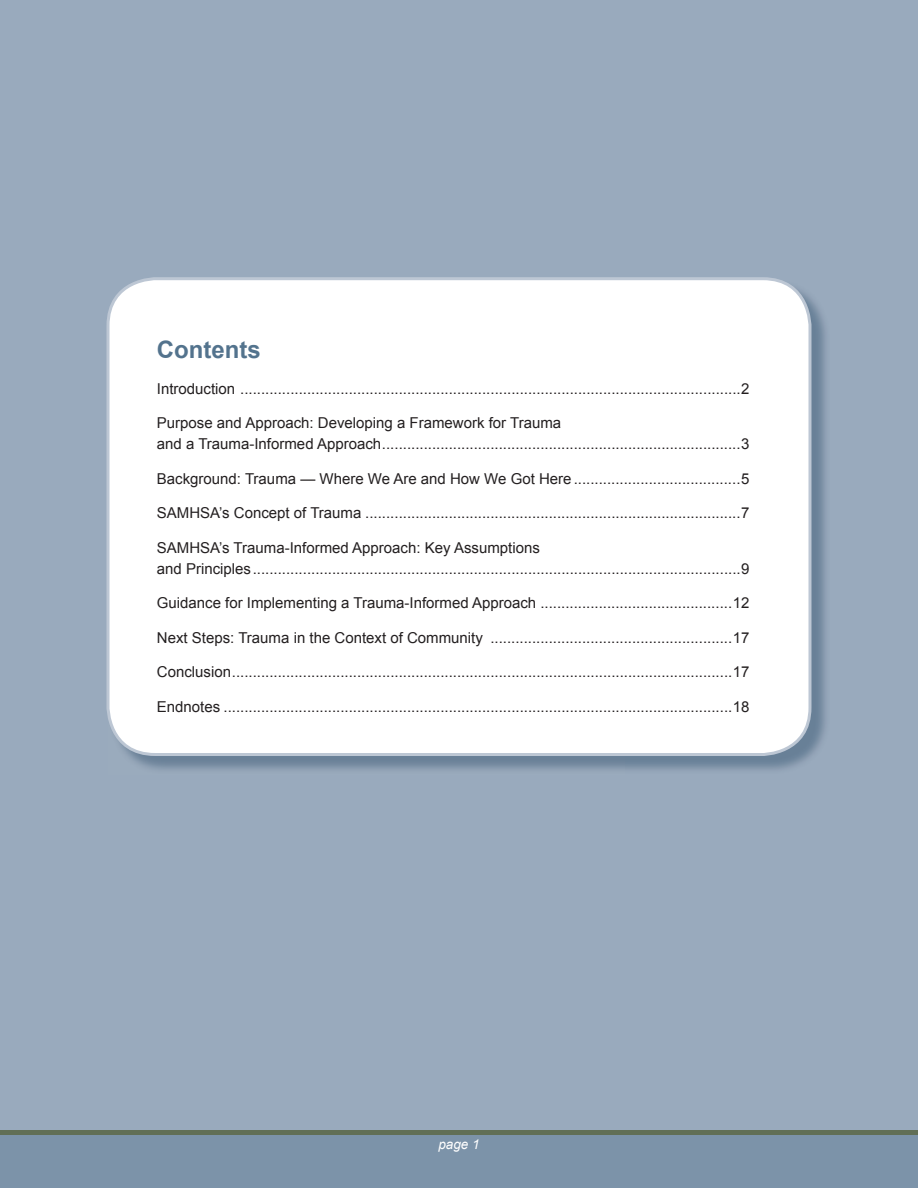
<style>
.page{position:relative;width:918px;height:1188px;background:#fff}
.page>*{position:absolute;margin:0;border:0;box-sizing:border-box;transform-origin:0 0}
.t1{font:700 24px "Arial";color:#53738d}
.t2{font:15px/21px "Arial";color:#231f20}
.t3{font:italic 13.5px "Arial";color:#fff}
</style>
<div class="page">
<div style="left:0;top:1130px;width:918px;height:58px;background:linear-gradient(to right,#616f56,#616f56)"></div>
<div style="left:0;top:1136px;width:918px;height:52px;background:#7c93a9"></div>
<div style="left:0;top:0;width:918px;height:1130px;background:#99aabd"></div>
<img style="left:110px;top:281px;width:716px;height:489px">
<div style="left:108px;top:279px;width:702px;height:475px;background:#fff;border-radius:47px"></div>
<div style="left:106px;top:277px;width:706px;height:479px;border:3px solid #bdc7d4;border-radius:47px"></div>
<h1 class="t1" style="left:157px;top:333px;width:105px">Contents</h1>
<p class="t2" style="left:157px;top:378px;width:594px">Introduction ........................................................................................................................2</p>
<p class="t2" style="left:157px;top:413px;width:594px">Purpose and Approach: Developing a Framework for Trauma<br>and a Trauma-Informed Approach ......................................................................................3</p>
<p class="t2" style="left:157px;top:468px;width:594px">Background: Trauma — Where We Are and How We Got Here ........................................5</p>
<p class="t2" style="left:157px;top:503px;width:594px">SAMHSA’s Concept of Trauma ..........................................................................................7</p>
<p class="t2" style="left:157px;top:537px;width:594px">SAMHSA’s Trauma-Informed Approach: Key Assumptions<br>and Principles .....................................................................................................................9</p>
<p class="t2" style="left:157px;top:593px;width:594px">Guidance for Implementing a Trauma-Informed Approach ..............................................12</p>
<p class="t2" style="left:157px;top:627px;width:594px">Next Steps: Trauma in the Context of Community ..........................................................17</p>
<p class="t2" style="left:157px;top:662px;width:594px">Conclusion ........................................................................................................................17</p>
<p class="t2" style="left:157px;top:696px;width:594px">Endnotes ..........................................................................................................................18</p>
<p class="t3" style="left:438px;top:1136px;width:43px">page 1</p>
</div>
